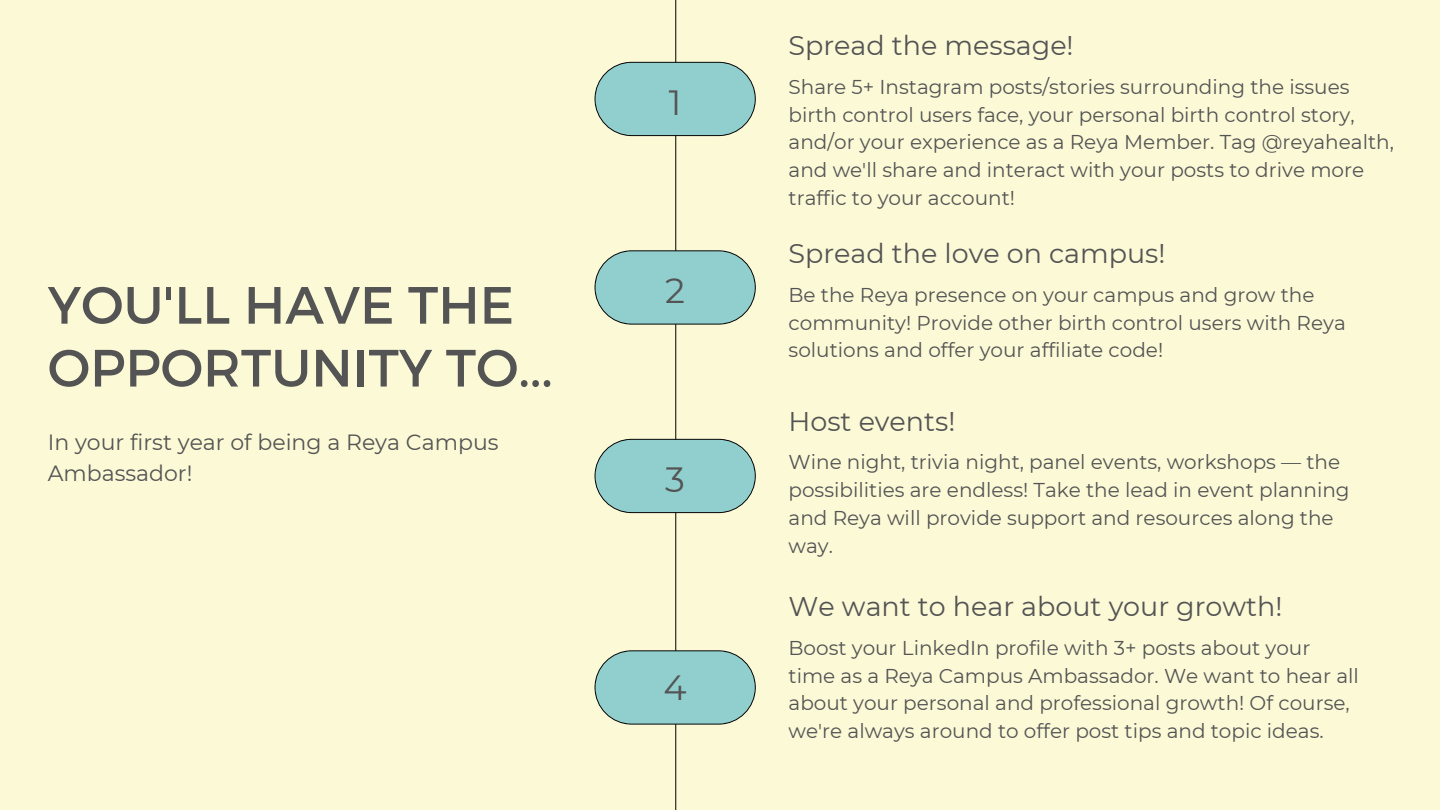
<style>
.page{position:relative;width:1440px;height:810px;background:#fbf9d6}
.page>*{position:absolute;margin:0;border:0;box-sizing:border-box;transform-origin:0 0}
.t1{font:52.4px/62.9px "Montserrat";color:#545454}
.t2{font:35px "Montserrat";color:#545454}
.t3{font:27px "Montserrat";color:#545454}
.t4{font:22px/30.8px "Montserrat";color:#545454}
.t5{font:20px/27.8px "Montserrat";color:#545454}
</style>
<div class="page">
<hr style="left:675px;top:0;width:1px;height:810px;background:#000">
<svg style="left:595px;top:62px;width:161px;height:74px;background:#96ccc9"></svg>
<svg style="left:595px;top:250px;width:161px;height:75px;background:#97ccc9"></svg>
<svg style="left:595px;top:439px;width:161px;height:74px;background:#96ccc9"></svg>
<svg style="left:595px;top:650px;width:161px;height:75px;background:#97ccc9"></svg>
<p class="t1" style="left:48px;top:271px;width:507px">YOU'LL HAVE THE<br>OPPORTUNITY TO...</p>
<p class="t4" style="left:48px;top:427px;width:452px">In your first year of being a Reya Campus<br>Ambassador!</p>
<p class="t2" style="left:669px;top:81px;width:14px">1</p>
<p class="t2" style="left:665px;top:269px;width:21px">2</p>
<p class="t2" style="left:665px;top:458px;width:21px">3</p>
<p class="t2" style="left:663px;top:666px;width:25px">4</p>
<p class="t3" style="left:789px;top:29px;width:287px">Spread the message!</p>
<p class="t5" style="left:789px;top:73px;width:607px">Share 5+ Instagram posts/stories surrounding the issues birth control users face, your personal birth control story, and/or your experience as a Reya Member. Tag @reyahealth, and we'll share and interact with your posts to drive more traffic to your account!</p>
<p class="t3" style="left:789px;top:237px;width:378px">Spread the love on campus!</p>
<p class="t5" style="left:789px;top:281px;width:559px">Be the Reya presence on your campus and grow the community! Provide other birth control users with Reya solutions and offer your affiliate code!</p>
<p class="t3" style="left:789px;top:405px;width:168px">Host events!</p>
<p class="t5" style="left:789px;top:448px;width:563px">Wine night, trivia night, panel events, workshops — the possibilities are endless! Take the lead in event planning and Reya will provide support and resources along the way.</p>
<p class="t3" style="left:789px;top:590px;width:496px">We want to hear about your growth!</p>
<p class="t5" style="left:789px;top:634px;width:572px">Boost your LinkedIn profile with 3+ posts about your time as a Reya Campus Ambassador. We want to hear all about your personal and professional growth! Of course, we're always around to offer post tips and topic ideas.</p>
</div>
